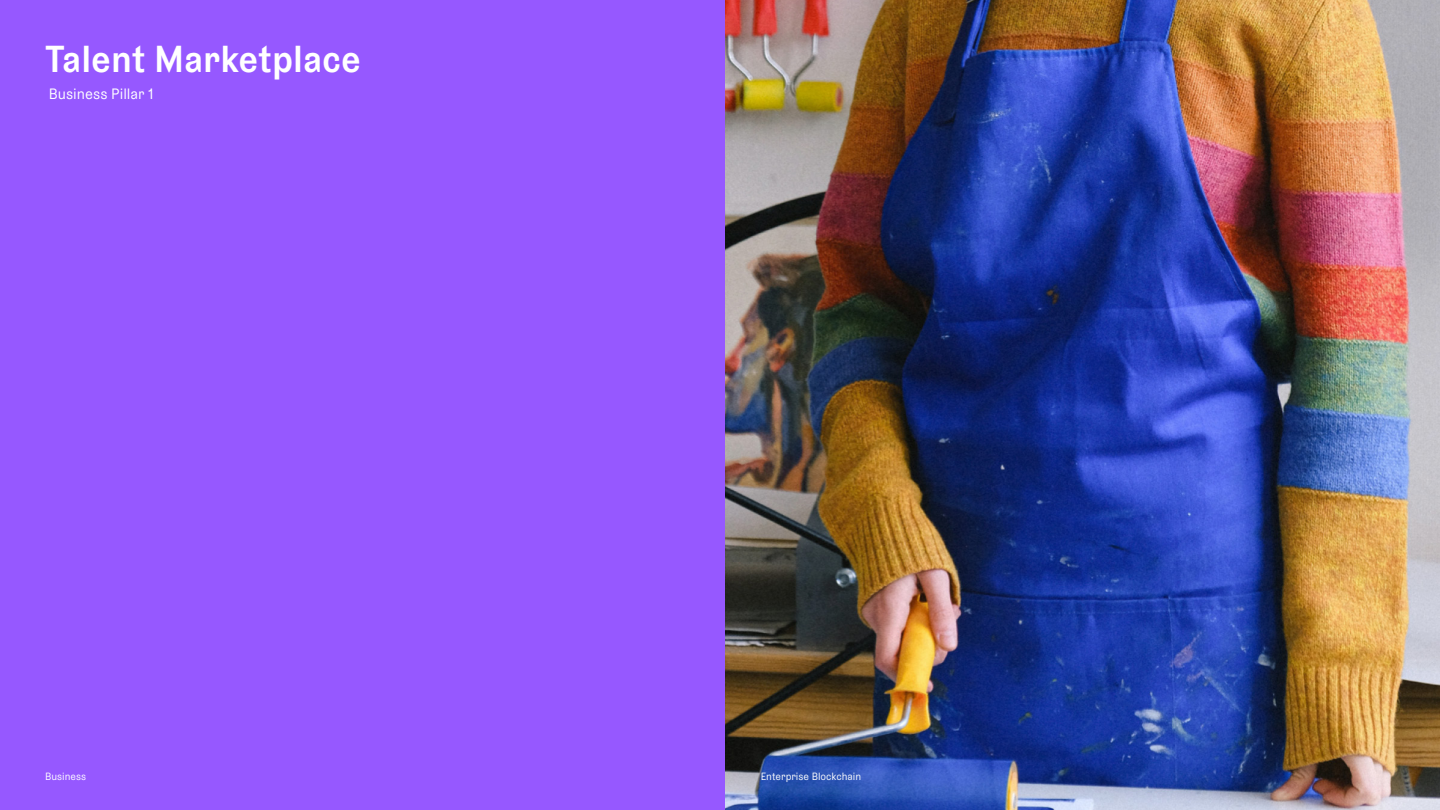
<style>
.page{position:relative;width:1440px;height:810px;background:#fff}
.page>*{position:absolute;margin:0;border:0;box-sizing:border-box;transform-origin:0 0}
.t1{font:500 37.5px "Grey LL";color:#fff}
.t2{font:15px "Grey LL";color:#fff}
.t3{font:10.5px "Grey LL";color:#fff}
</style>
<div class="page">
<div style="left:0;top:0;width:725px;height:810px;background:#9658ff"></div>
<img style="left:725px;top:0;width:715px;height:810px">
<h1 class="t1" style="left:45px;top:31px;width:318px">Talent Marketplace</h1>
<h2 class="t2" style="left:49px;top:83px;width:107px">Business Pillar 1</h2>
<p class="t3" style="left:45px;top:769px;width:43px">Business</p>
<p class="t3" style="left:761px;top:769px;width:102px">Enterprise Blockchain</p>
</div>
